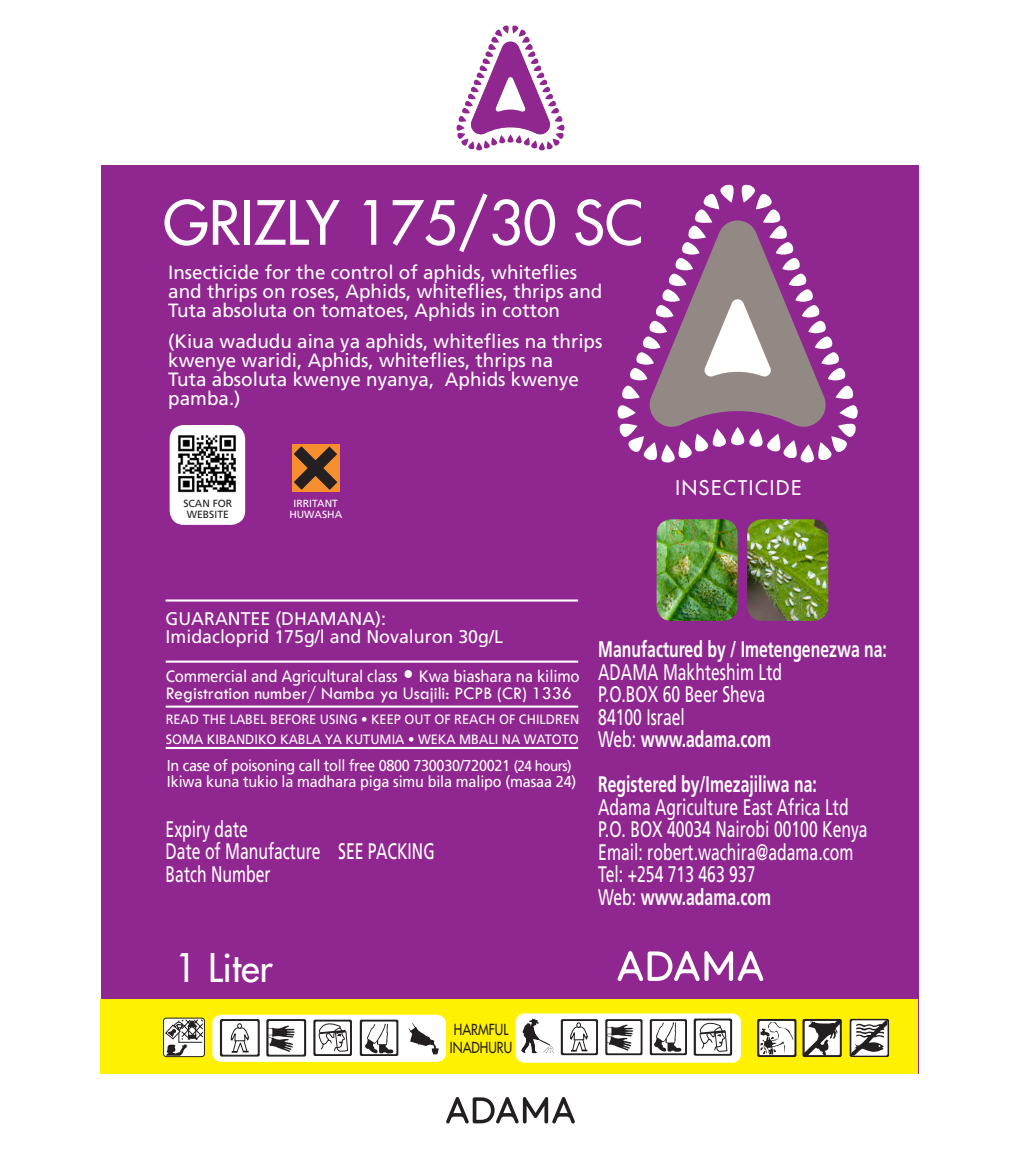
<style>
.page{position:relative;width:1021px;height:1149px;background:#fff}
.page>*{position:absolute;margin:0;border:0;box-sizing:border-box;transform-origin:0 0}
.t1{font:59.18px "Futura";color:#fff}
.t2{font:38.48px "Futura";color:#fff}
.body_Frituger_10{font:22.95px "Frutiger";color:#fff;scale:.91 1}
.bodytext_frutiger_10{font:22.5px "Frutiger";color:#fff;scale:.7 1}
.body_Frituger_6{font:700 22.5px "Frutiger";color:#fff;scale:.7 1}
.body_Frituger_10-2{font:22.5px "Frutiger";color:#fff;scale:.7 1}
.body_Frituger_6-2{font:22.5px "Frutiger";color:#fff;scale:.7 1}
.bodytext_frutiger_10-2{font:700 22.5px "Frutiger";color:#fff;scale:.7 1}
.t3{font:19.57px "Futura";letter-spacing:.09em;color:#fff}
.body_Frituger_6-3{font:19.12px/19.1px "Frutiger";color:#fff}
.body_Frituger_10-3{font:18.22px "Frutiger";color:#fff}
.t4{font:18.22px "Tw Cen";color:#fff}
.body_Frituger_10-4{font:16.43px "Frutiger";letter-spacing:-.01em;color:#fff;scale:.91 1}
.body_Frituger_10-5{font:15.75px "Frutiger";letter-spacing:-.01em;color:#fff;scale:.92 1}
.t5{font:14.85px "Futura";color:#231f20;scale:.85 1}
.body_Frituger_10-6{font:13.5px "Frutiger";color:#fff;scale:.94 1}
.body_Frituger_6-4{font:10.35px "Frutiger";color:#fff}
.body_Frituger_6-5{font:10.35px "Frutiger";color:#231f20}
.s1{font-size:14.62px}
.s2{font-weight:400}
</style>
<div class="page">
<svg style="left:456px;top:25px;width:108px;height:126px"></svg>
<svg style="left:446px;top:1097px;width:129px;height:26px"></svg>
<div style="left:101px;top:166px;width:817px;height:907px;background:#90268f"></div>
<div style="left:100px;top:998px;width:817px;height:75px;background:#fff101"></div>
<svg style="left:163px;top:1017px;width:42px;height:39px;background:#b0aea9"></svg>
<div style="left:212px;top:1014px;width:234px;height:47px;background:#fff;border-radius:9px"></div>
<div style="left:313px;top:1019px;width:39px;height:36px;background:#231f20;border-radius:2px"></div>
<div style="left:315px;top:1020px;width:35px;height:34px;background:#fff;border-radius:2px"></div>
<div style="left:315px;top:1020px;width:35px;height:34px;border:1px solid #231f20;border-radius:2px"></div>
<svg style="left:408px;top:1023px;width:31px;height:30px"></svg>
<svg style="left:360px;top:1019px;width:38px;height:36px"></svg>
<div style="left:361px;top:1020px;width:36px;height:34px;background:#fff;border-radius:2px"></div>
<div style="left:361px;top:1020px;width:36px;height:34px;border:1px solid #231f20;border-radius:2px"></div>
<svg style="left:266px;top:1018px;width:40px;height:38px"></svg>
<div style="left:268px;top:1020px;width:36px;height:34px;background:#fff;border-radius:2px"></div>
<div style="left:268px;top:1020px;width:37px;height:34px;border:1px solid #231f20;border-radius:2px"></div>
<svg style="left:220px;top:1018px;width:40px;height:38px"></svg>
<div style="left:221px;top:1020px;width:37px;height:34px;background:#fff;border-radius:2px"></div>
<div style="left:221px;top:1020px;width:37px;height:34px;border:1px solid #231f20;border-radius:2px"></div>
<svg style="left:231px;top:1023px;width:18px;height:29px"></svg>
<svg style="left:267px;top:1025px;width:28px;height:26px"></svg>
<svg style="left:365px;top:1023px;width:29px;height:30px"></svg>
<svg style="left:319px;top:1019px;width:29px;height:36px"></svg>
<svg style="left:757px;top:1018px;width:39px;height:38px"></svg>
<div style="left:758px;top:1019px;width:37px;height:36px;border:1px solid #231f20;border-radius:2px"></div>
<svg style="left:760px;top:1021px;width:33px;height:33px"></svg>
<div style="left:515px;top:1013px;width:226px;height:49px;background:#fff;border-radius:9px"></div>
<svg style="left:521px;top:1018px;width:33px;height:34px"></svg>
<svg style="left:693px;top:1018px;width:39px;height:37px"></svg>
<div style="left:695px;top:1019px;width:35px;height:35px;background:#fff;border-radius:2px"></div>
<div style="left:695px;top:1019px;width:35px;height:35px;border:1px solid #231f20;border-radius:2px"></div>
<svg style="left:561px;top:1018px;width:37px;height:36px"></svg>
<div style="left:562px;top:1020px;width:34px;height:33px;background:#fff;border-radius:2px"></div>
<div style="left:562px;top:1020px;width:34px;height:33px;border:1px solid #231f20;border-radius:2px"></div>
<svg style="left:605px;top:1018px;width:37px;height:36px"></svg>
<div style="left:607px;top:1020px;width:34px;height:33px;background:#fff;border-radius:2px"></div>
<div style="left:606px;top:1020px;width:35px;height:33px;border:1px solid #231f20;border-radius:2px"></div>
<svg style="left:649px;top:1018px;width:38px;height:36px"></svg>
<div style="left:651px;top:1020px;width:34px;height:33px;background:#fff;border-radius:2px"></div>
<div style="left:651px;top:1020px;width:34px;height:33px;border:1px solid #231f20;border-radius:2px"></div>
<svg style="left:649px;top:1019px;width:32px;height:32px"></svg>
<svg style="left:570px;top:1022px;width:17px;height:29px"></svg>
<svg style="left:606px;top:1024px;width:27px;height:26px"></svg>
<svg style="left:802px;top:1018px;width:39px;height:38px"></svg>
<svg style="left:803px;top:1019px;width:37px;height:36px"></svg>
<svg style="left:849px;top:1018px;width:40px;height:38px"></svg>
<svg style="left:851px;top:1019px;width:36px;height:36px"></svg>
<svg style="left:699px;top:1018px;width:28px;height:34px"></svg>
<hr style="left:166px;top:746px;width:412px;height:2px;background:#fff">
<hr style="left:166px;top:705px;width:412px;height:2px;background:#fff">
<hr style="left:166px;top:660px;width:412px;height:2px;background:#fff">
<hr style="left:166px;top:599px;width:412px;height:2px;background:#fff">
<svg style="left:617px;top:951px;width:146px;height:29px"></svg>
<svg style="left:617px;top:184px;width:241px;height:279px"></svg>
<svg style="left:647px;top:216px;width:180px;height:212px"></svg>
<svg style="left:292px;top:444px;width:47px;height:48px;background:#9a5d29"></svg>
<div style="left:170px;top:425px;width:75px;height:99px;background:#fff;border-radius:14px"></div>
<img style="left:178px;top:435px;width:58px;height:58px">
<img style="left:747px;top:519px;width:81px;height:101px">
<img style="left:656px;top:519px;width:81px;height:101px">
<p class="t1" style="left:163px;top:184px;width:481px">GRIZLY 175/30 SC</p>
<p class="body_Frituger_6-3" style="left:168px;top:262px;width:436px">Insecticide for the control of aphids, whiteflies and thrips on roses, Aphids, whiteflies, thrips and<br>Tuta absoluta on tomatoes, Aphids in cotton</p>
<p class="body_Frituger_6-3" style="left:168px;top:331px;width:436px">(Kiua wadudu aina ya aphids, whiteflies na thrips</p>
<p class="body_Frituger_6-3" style="left:168px;top:350px;width:386px">kwenye waridi, Aphids, whiteflies, thrips na</p>
<p class="body_Frituger_6-3" style="left:445px;top:369px;width:136px">Aphids kwenye</p>
<p class="body_Frituger_6-3" style="left:168px;top:369px;width:268px">Tuta absoluta kwenye nyanya, pamba (.</p>
<p class="body_Frituger_6-5" style="left:183px;top:497px;width:50px">SCAN FOR</p>
<p class="body_Frituger_6-5" style="left:187px;top:508px;width:44px">WEBSITE</p>
<p class="body_Frituger_6-4" style="left:293px;top:497px;width:46px">IRRITANT</p>
<p class="body_Frituger_6-4" style="left:289px;top:508px;width:54px">HUWASHA</p>
<p class="t3" style="left:675px;top:475px;width:127px">INSECTICIDE</p>
<p class="body_Frituger_10-3" style="left:166px;top:607px;width:222px">GUARANTEE (DHAMANA :(</p>
<p class="body_Frituger_10-3" style="left:166px;top:626px;width:339px">Imidacloprid 175 l /g and Novaluron 3 0 L/g</p>
<p class="body_Frituger_10-4" style="left:166px;top:666px;width:256px">Commercial and Agricultural class</p>
<p class="body_Frituger_10-4" style="left:419px;top:666px;width:178px">Kwa biashara na kilimo</p>
<p class="body_Frituger_10" style="left:403px;top:660px;width:13px">•</p>
<p class="t4" style="left:166px;top:681px;width:407px">Registration number/ Namba ya Usajili: PCPB (CR( 1336</p>
<p class="body_Frituger_10-6" style="left:166px;top:711px;width:441px">READ THE LABEL BEFORE USING • KEEP OUT OF REACH OF CHILDREN</p>
<p class="body_Frituger_10-6" style="left:166px;top:730px;width:441px">SOMA KIBANDIKO KABLA YA KUTUMIA • WEKA MBALI NA WATOTO</p>
<p class="body_Frituger_10-5" style="left:167px;top:756px;width:441px">In case of poisoning call toll free 0800 730030/720021 <span class="s1">(24 hours(</span></p>
<p class="body_Frituger_10-5" style="left:167px;top:772px;width:446px">Ikiwa kuna tukio la madhara piga simu bila malipo (masaa 24(</p>
<p class="body_Frituger_10-2" style="left:166px;top:815px;width:119px">Expiry date</p>
<p class="body_Frituger_10-2" style="left:166px;top:837px;width:223px">Date of Manufacture</p>
<p class="body_Frituger_10-2" style="left:166px;top:860px;width:152px">Batch Number</p>
<p class="body_Frituger_10-2" style="left:338px;top:837px;width:139px">SEE PACKING</p>
<p class="t2" style="left:175px;top:941px;width:99px">1 Liter</p>
<p class="t5" style="left:454px;top:1019px;width:65px">HARMFUL</p>
<p class="t5" style="left:450px;top:1037px;width:75px">INADHURU</p>
<p class="body_Frituger_6" style="left:598px;top:636px;width:414px">Manufactured by / Imetengenezwa na:</p>
<p class="body_Frituger_6-2" style="left:598px;top:658px;width:264px">ADAMA Makhteshim Ltd</p>
<p class="body_Frituger_6-2" style="left:598px;top:681px;width:240px">.O. P BOX 60 Beer Sheva</p>
<p class="body_Frituger_6-2" style="left:598px;top:703px;width:125px">84100 Israel</p>
<p class="body_Frituger_6" style="left:598px;top:726px;width:248px"><span class="s2">Web:</span> www.adama.com</p>
<p class="bodytext_frutiger_10-2" style="left:598px;top:771px;width:314px">Registered by/Imezajiliwa na:</p>
<p class="bodytext_frutiger_10" style="left:598px;top:793px;width:359px">Adama Agriculture East Africa Ltd</p>
<p class="bodytext_frutiger_10" style="left:598px;top:816px;width:386px">.O. P BOX 40034 Nairobi 00100 Kenya</p>
<p class="bodytext_frutiger_10" style="left:598px;top:838px;width:366px">Email: robert.wachira@adama.com</p>
<p class="bodytext_frutiger_10" style="left:598px;top:861px;width:226px">Tel: +254 713 463 937</p>
<p class="body_Frituger_6" style="left:598px;top:883px;width:248px"><span class="s2">Web:</span> www.adama.com</p>
</div>
